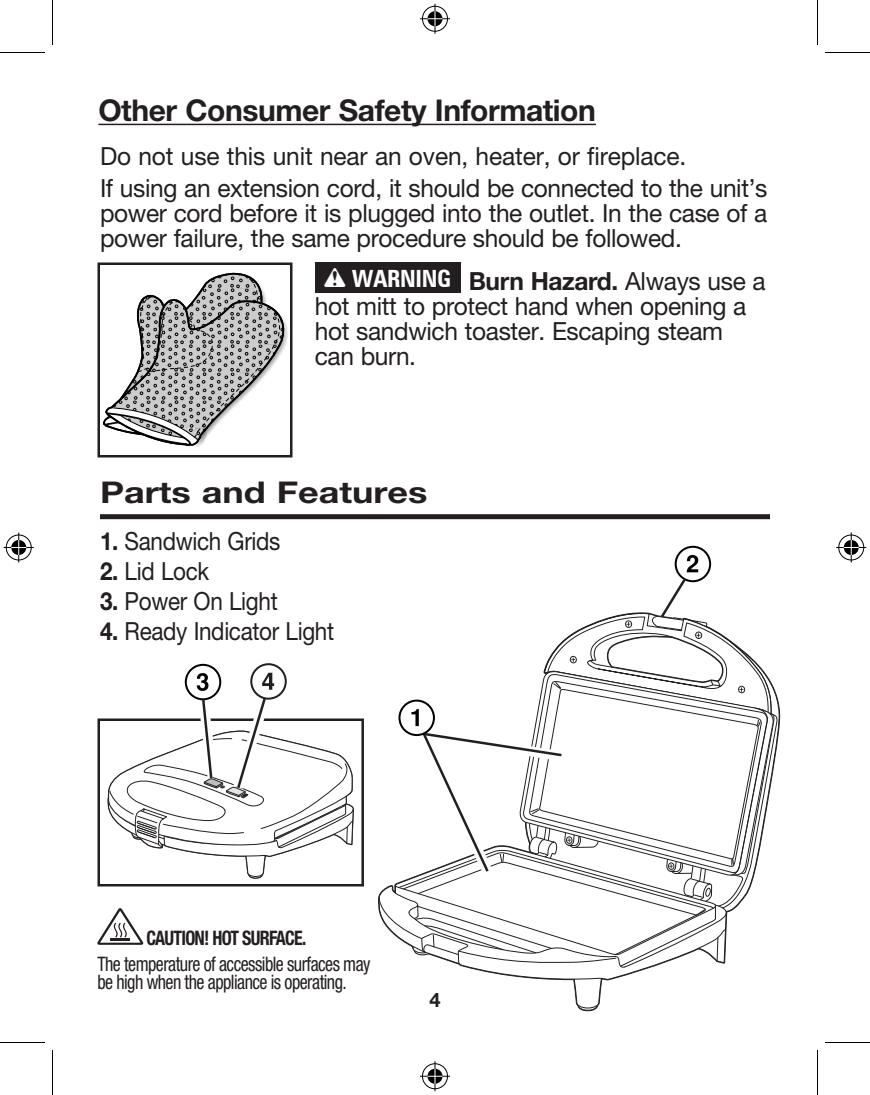
<style>
.page{position:relative;width:870px;height:1095px;background:#fff}
.page>*{position:absolute;margin:0;border:0;box-sizing:border-box;transform-origin:0 0}
.Safety_text{font:700 30px "Helvetica Neue LT Std";letter-spacing:-.015em;color:#231f20}
.Sub_head_small{font:700 30px "Helvetica Neue LT Std";color:#231f20;scale:1.2 1}
.PS_safety_text{font:25px/25px "Helvetica Neue LT Std";letter-spacing:-.015em;color:#231f20}
.PS_number{font:25px "Helvetica Neue LT Std";letter-spacing:-.015em;color:#231f20;scale:.9 1}
.t1{font:700 condensed 23.75px "Zurich BT";letter-spacing:-.015em;color:#fff}
.NF_Table_Text{font:condensed 20px/17.5px "Helvetica Neue LT Std";letter-spacing:-.03em;color:#231f20;scale:.9 1}
.NF_Table_Text-2{font:700 condensed 20px "Helvetica Neue LT Std";letter-spacing:-.04em;color:#231f20;scale:.9 1}
.t2{font:700 20px "Helvetica Neue LT Std";color:#231f20}
.s1{font-weight:700}
</style>
<div class="page">
<div style="left:578px;top:1000px;width:20px;height:11px;border:2px solid #231f20;border-radius:50%"></div>
<div style="left:578px;top:1001px;width:19px;height:10px;border:1px solid #231f20;border-radius:50%"></div>
<svg style="left:378px;top:895px;width:232px;height:114px"></svg>
<div style="left:100px;top:514px;width:670px;height:5px;background:#231f20"></div>
<svg style="left:103px;top:272px;width:185px;height:175px"></svg>
<div style="left:98px;top:262px;width:194px;height:196px;border:2px solid #231f20"></div>
<svg style="left:676px;top:547px;width:34px;height:34px"></svg>
<div style="left:675px;top:546px;width:36px;height:36px;border:2px solid #000;border-radius:50%"></div>
<svg style="left:251px;top:664px;width:35px;height:35px"></svg>
<div style="left:250px;top:663px;width:37px;height:37px;border:2px solid #231f20;border-radius:50%"></div>
<svg style="left:186px;top:665px;width:34px;height:34px"></svg>
<div style="left:185px;top:664px;width:36px;height:36px;border:2px solid #000;border-radius:50%"></div>
<div style="left:248px;top:871px;width:15px;height:8px;border:1px solid #231f20;border-radius:50%"></div>
<div style="left:98px;top:718px;width:266px;height:168px;border:2px solid #231f20"></div>
<svg style="left:108px;top:673px;width:246px;height:205px"></svg>
<svg style="left:379px;top:555px;width:399px;height:425px"></svg>
<hr style="left:98px;top:124px;width:498px;height:1px;background:#231f20">
<div style="left:315px;top:262px;width:146px;height:31px;background:#231f20"></div>
<svg style="left:97px;top:908px;width:46px;height:37px"></svg>
<hr style="left:0;top:52px;width:45px;height:1px;background:#000">
<hr style="left:825px;top:52px;width:45px;height:1px;background:#000">
<hr style="left:0;top:1042px;width:45px;height:1px;background:#000">
<hr style="left:825px;top:1042px;width:45px;height:1px;background:#000">
<hr style="left:52px;top:0;width:1px;height:45px;background:#000">
<hr style="left:52px;top:1050px;width:1px;height:45px;background:#000">
<hr style="left:817px;top:0;width:1px;height:45px;background:#000">
<hr style="left:817px;top:1050px;width:1px;height:45px;background:#000">
<div style="left:421px;top:5px;width:28px;height:28px;border:3px solid #fff;border-radius:50%"></div>
<hr style="left:420px;top:17px;width:30px;height:3px;background:#fff">
<svg style="left:433px;top:4px;width:4px;height:30px"></svg>
<div style="left:426px;top:10px;width:18px;height:18px;border:3px solid #fff;border-radius:50%"></div>
<div style="left:422px;top:6px;width:26px;height:26px;border:1px solid #000;border-radius:50%"></div>
<hr style="left:420px;top:18px;width:30px;height:1px;background:#000">
<hr style="left:435px;top:4px;width:1px;height:30px;background:#000">
<svg style="left:428px;top:11px;width:14px;height:15px"></svg>
<div style="left:421px;top:1062px;width:28px;height:28px;border:3px solid #fff;border-radius:50%"></div>
<hr style="left:420px;top:1075px;width:30px;height:3px;background:#fff">
<svg style="left:433px;top:1061px;width:4px;height:30px"></svg>
<div style="left:426px;top:1067px;width:18px;height:18px;border:3px solid #fff;border-radius:50%"></div>
<div style="left:422px;top:1063px;width:26px;height:26px;border:1px solid #000;border-radius:50%"></div>
<hr style="left:420px;top:1076px;width:30px;height:1px;background:#000">
<hr style="left:435px;top:1061px;width:1px;height:30px;background:#000">
<svg style="left:428px;top:1069px;width:14px;height:15px"></svg>
<div style="left:5px;top:533px;width:28px;height:29px;border:3px solid #fff;border-radius:50%"></div>
<hr style="left:4px;top:546px;width:30px;height:3px;background:#fff">
<hr style="left:17px;top:532px;width:3px;height:30px;background:#fff">
<div style="left:10px;top:538px;width:18px;height:19px;border:3px solid #fff;border-radius:50%"></div>
<div style="left:6px;top:535px;width:26px;height:25px;border:1px solid #000;border-radius:50%"></div>
<hr style="left:4px;top:547px;width:30px;height:1px;background:#000">
<hr style="left:18px;top:532px;width:1px;height:30px;background:#000">
<svg style="left:11px;top:540px;width:15px;height:15px"></svg>
<div style="left:837px;top:533px;width:28px;height:29px;border:3px solid #fff;border-radius:50%"></div>
<hr style="left:836px;top:546px;width:30px;height:3px;background:#fff">
<hr style="left:850px;top:532px;width:3px;height:30px;background:#fff">
<div style="left:842px;top:538px;width:18px;height:19px;border:3px solid #fff;border-radius:50%"></div>
<div style="left:838px;top:535px;width:26px;height:25px;border:1px solid #000;border-radius:50%"></div>
<hr style="left:836px;top:547px;width:30px;height:1px;background:#000">
<hr style="left:851px;top:532px;width:1px;height:30px;background:#000">
<svg style="left:844px;top:540px;width:15px;height:15px"></svg>
<p class="Safety_text" style="left:98px;top:92px;width:499px">Other Consumer Safety Information</p>
<p class="PS_safety_text" style="left:100px;top:143px;width:588px">Do not use this unit near an oven, heater, or fireplace.</p>
<p class="PS_safety_text" style="left:100px;top:176px;width:669px;text-align:justify">If using an extension cord, it should be connected to the unit’s power cord before it is plugged into the outlet. In the case of a power failure, the same procedure should be followed.</p>
<p class="t1" style="left:352px;top:264px;width:101px">WARNING</p>
<p class="PS_safety_text" style="left:315px;top:269px;width:452px;text-indent:154px"><span class="s1">Burn Hazard.</span> Always use a hot mitt to protect hand when opening a hot sandwich toaster. Escaping steam can burn.</p>
<p class="Sub_head_small" style="left:100px;top:474px;width:274px">Parts and Features</p>
<p class="PS_number" style="left:100px;top:527px;width:202px"><span class="s1">1.</span> Sandwich Grids</p>
<p class="PS_number" style="left:100px;top:557px;width:123px"><span class="s1">2.</span> Lid Lock</p>
<p class="PS_number" style="left:100px;top:587px;width:199px"><span class="s1">3.</span> Power On Light</p>
<p class="PS_number" style="left:100px;top:617px;width:262px"><span class="s1">4.</span> Ready Indicator Light</p>
<p class="NF_Table_Text-2" style="left:147px;top:926px;width:179px">CAUTION! HOT SURFACE.</p>
<p class="NF_Table_Text" style="left:97px;top:955px;width:305px">The temperature of accessible surfaces may be high when the appliance is operating.</p>
<p class="t2" style="left:429px;top:988px;width:13px">4</p>
</div>
